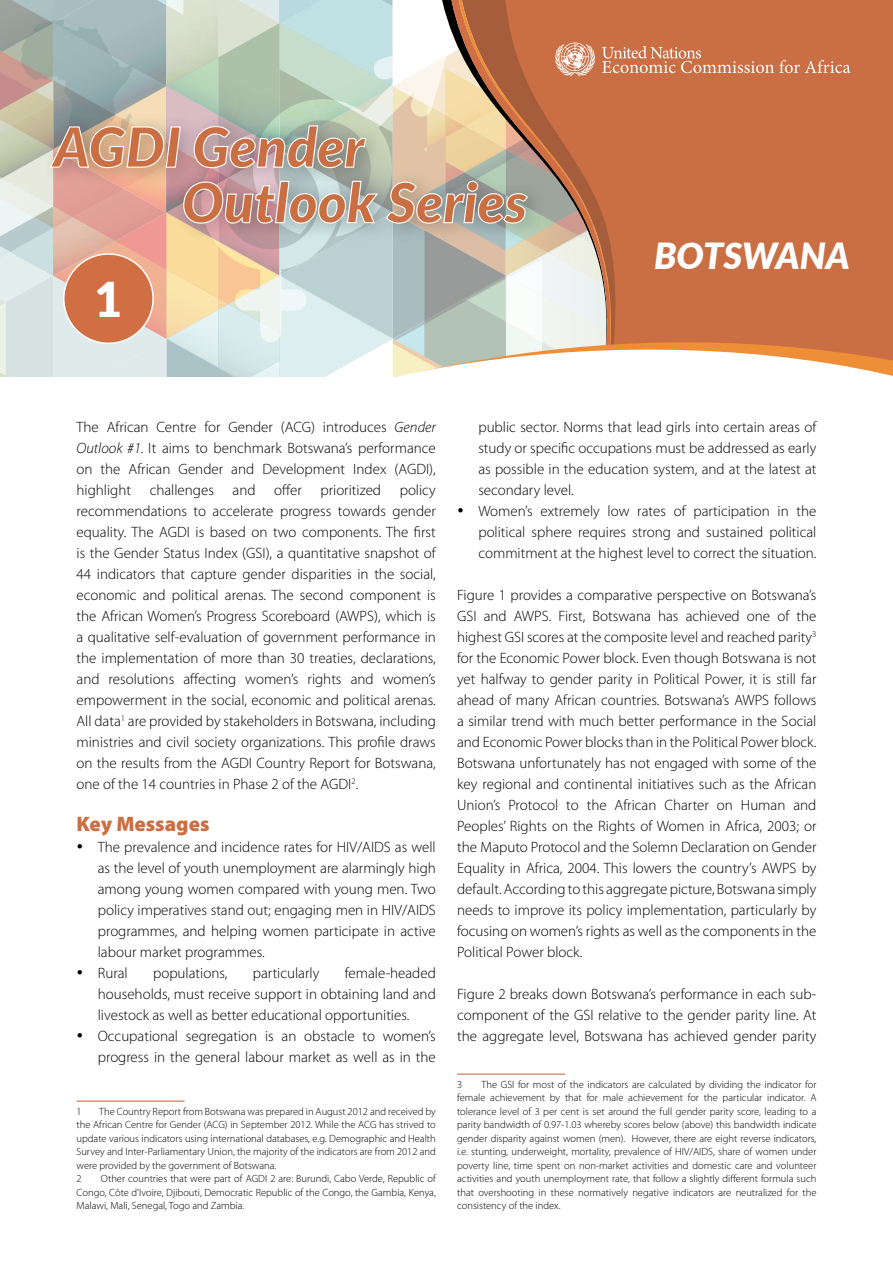
<style>
.page{position:relative;width:893px;height:1263px;background:#fff}
.page>*{position:absolute;margin:0;border:0;box-sizing:border-box;transform-origin:0 0}
.t1{font:italic 900 55.05px/55.5px "Lato";color:#ca6f44}
.t2{font:900 48px "Lato";color:#fff}
.t3{font:italic 900 36px "Lato";color:#fff}
.t4{font:900 21px "Myriad Pro";color:#ca6f44}
.t5{font:300 15px/21px "Myriad Pro";color:#000;text-align:justify}
.t6{font:300 10.5px/13.5px "Myriad Pro";color:#000;text-align:justify}
.s1{font-style:italic}
</style>
<div class="page">
<svg style="left:0;top:0;width:893px;height:377px;background:#caa790"></svg>
<hr style="left:77px;top:1100px;width:108px;height:2px;background:#ca6f44">
<hr style="left:457px;top:1073px;width:108px;height:2px;background:#ca6f44">
<h1 class="t1" style="left:182px;top:117px;width:347px;text-indent:-129px">AGDI Gender<br>Outlook Series</h1>
<h2 class="t2" style="left:95px;top:263px;width:29px">1</h2>
<h3 class="t3" style="left:654px;top:229px;width:197px">BOTSWANA</h3>
<p class="t5" style="left:77px;top:416px;width:361px">The African Centre for Gender (ACG) introduces <span class="s1">Gender Outlook #1.</span> It aims to benchmark Botswana’s performance on the African Gender and Development Index (AGDI), highlight challenges and offer prioritized policy recommendations to accelerate progress towards gender equality. The AGDI is based on two components. The first is the Gender Status Index (GSI), a quantitative snapshot of 44 indicators that capture gender disparities in the social, economic and political arenas. The second component is the African Women’s Progress Scoreboard (AWPS), which is a qualitative self-evaluation of government performance in the implementation of more than 30 treaties, declarations, and resolutions affecting women’s rights and women’s empowerment in the social, economic and political arenas.<br>All data<sup>1</sup> are provided by stakeholders in Botswana, including ministries and civil society organizations. This profile draws on the results from the AGDI Country Report for Botswana, one of the 14 countries in Phase 2 of the AGDI<sup>2</sup>.</p>
<h3 class="t4" style="left:77px;top:810px;width:135px">Key Messages</h3>
<p class="t5" style="left:98px;top:836px;width:340px;text-indent:-21px">• The prevalence and incidence rates for HIV/AIDS as well as the level of youth unemployment are alarmingly high among young women compared with young men. Two policy imperatives stand out; engaging men in HIV/AIDS programmes, and helping women participate in active labour market programmes.</p>
<p class="t5" style="left:77px;top:962px;width:53px">• Rural</p>
<p class="t5" style="left:153px;top:962px;width:76px">populations,</p>
<p class="t5" style="left:253px;top:962px;width:68px">particularly</p>
<p class="t5" style="left:98px;top:962px;width:340px;text-indent:247px">female-headed households, must receive support in obtaining land and livestock as well as better educational opportunities.</p>
<p class="t5" style="left:77px;top:1025px;width:361px;text-align:right">• Occupational segregation is an obstacle to women’s progress in the general labour market as well as in the</p>
<p class="t6" style="left:77px;top:1104px;width:361px;text-align:left;text-indent:23px">The Country Report from Botswana was prepared in August 2012 and received by the African Centre for Gender (ACG) in September 2012. While the ACG has strived to update various indicators using international databases, e.g. Demographic and Health Survey and Inter-Parliamentary Union, the majority of the indicators are from 2012 and were provided by the government of Botswana.<br>2</p>
<p class="t6" style="left:77px;top:1104px;width:7px">1</p>
<p class="t6" style="left:77px;top:1172px;width:361px;text-indent:24px">Other countries that were part of AGDI 2 are: Burundi, Cabo Verde, Republic of Congo, Côte d’Ivoire, Djibouti, Democratic Republic of the Congo, the Gambia, Kenya, Malawi, Mali, Senegal, Togo and Zambia.</p>
<p class="t5" style="left:478px;top:416px;width:340px">public sector. Norms that lead girls into certain areas of study or specific occupations must be addressed as early as possible in the education system, and at the latest at secondary level.</p>
<p class="t5" style="left:478px;top:500px;width:340px;text-indent:-21px">• Women’s extremely low rates of participation in the political sphere requires strong and sustained political commitment at the highest level to correct the situation.</p>
<p class="t5" style="left:457px;top:584px;width:361px">Figure 1 provides a comparative perspective on Botswana’s GSI and AWPS. First, Botswana has achieved one of the highest GSI scores at the composite level and reached parity<sup>3 </sup>for the Economic Power block. Even though Botswana is not yet halfway to gender parity in Political Power, it is still far ahead of many African countries. Botswana’s AWPS follows a similar trend with much better performance in the Social and Economic Power blocks than in the Political Power block.<br>Botswana unfortunately has not engaged with some of the key regional and continental initiatives such as the African Union’s Protocol to the African Charter on Human and Peoples’ Rights on the Rights of Women in Africa, 2003; or the Maputo Protocol and the Solemn Declaration on Gender Equality in Africa, 2004. This lowers the country’s AWPS by default. According to this aggregate picture, Botswana simply needs to improve its policy implementation, particularly by focusing on women’s rights as well as the components in the Political Power block.</p>
<p class="t5" style="left:457px;top:983px;width:361px">Figure 2 breaks down Botswana’s performance in each sub&shy;component of the GSI relative to the gender parity line. At the aggregate level, Botswana has achieved gender parity</p>
<p class="t6" style="left:457px;top:1077px;width:7px">3</p>
<p class="t6" style="left:457px;top:1077px;width:361px;text-indent:24px">The GSI for most of the indicators are calculated by dividing the indicator for female achievement by that for male achievement for the particular indicator. A tolerance level of 3 per cent is set around the full gender parity score, leading to a parity bandwidth of 0.97-1.03 whereby scores below (above) this bandwidth indicate gender disparity against women (men). However, there are eight reverse indicators, i.e. stunting, underweight, mortality, prevalence of HIV/AIDS, share of women under poverty line, time spent on non-market activities and domestic care and volunteer activities and youth unemployment rate, that follow a slightly different formula such that overshooting in these normatively negative indicators are neutralized for the consistency of the index.</p>
</div>
